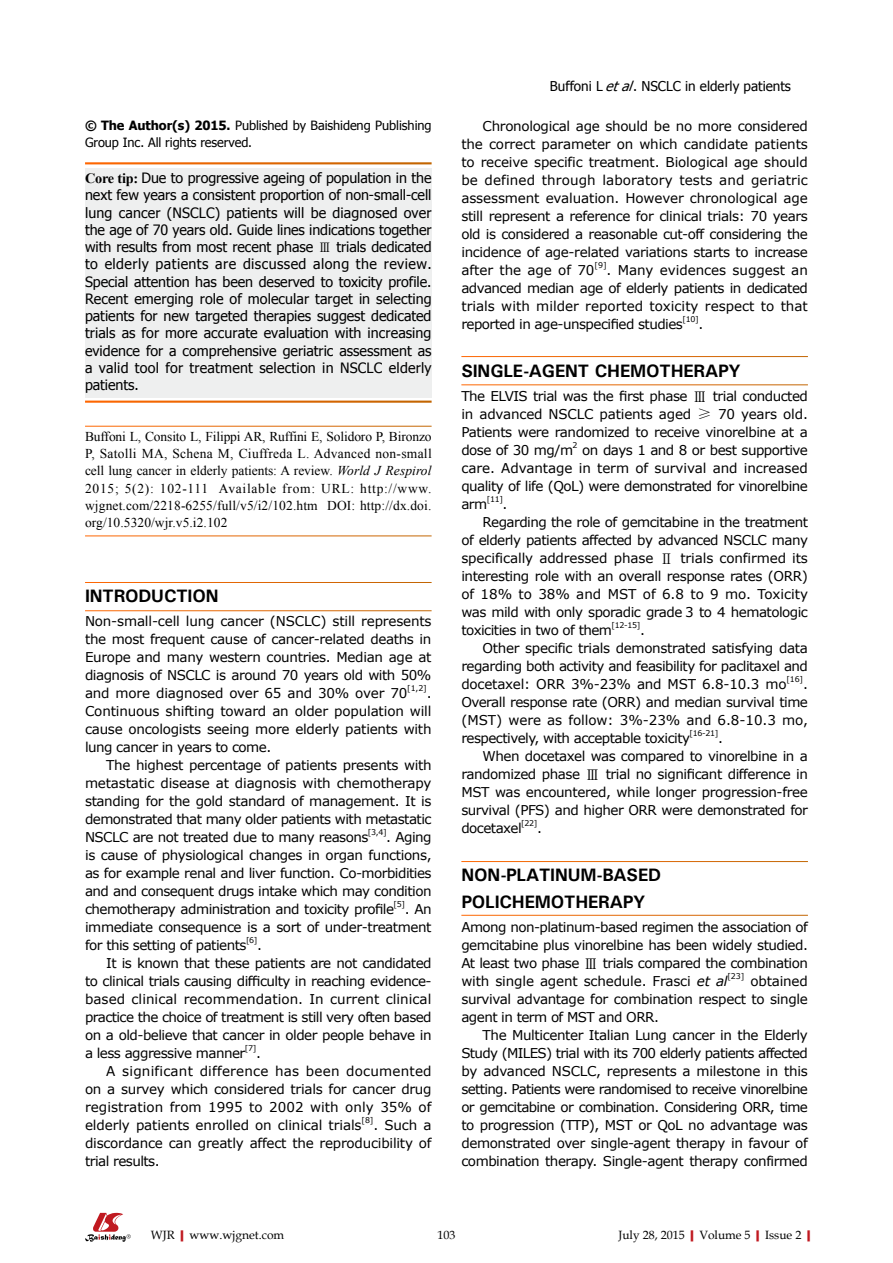
<style>
.page{position:relative;width:893px;height:1263px;background:#fff}
.page>*{position:absolute;margin:0;border:0;box-sizing:border-box;transform-origin:0 0}
.t1{font:700 18px/27px "Univers";letter-spacing:-.01em;color:#000}
.t2{font:14.25px/17.2px "Tahoma";letter-spacing:.015em;color:#000;text-align:justify}
.t3{font:13.5px/18px "Verdana";letter-spacing:-.04em;color:#000;text-align:justify}
.t4{font:13.5px/17.2px "Times New Roman";letter-spacing:.01em;color:#000;text-align:justify}
.t5{font:13.5px "Verdana";letter-spacing:-.01em;color:#000}
.t6{font:13.5px "Verdana";color:#000}
.t7{font:13.5px "Verdana";letter-spacing:-.02em;color:#000}
.t8{font:13.5px "Verdana";letter-spacing:.015em;color:#000}
.t9{font:13.5px "Verdana";letter-spacing:.005em;color:#000}
.t10{font:13.5px "Verdana";letter-spacing:-.015em;color:#000}
.t11{font:13.5px "Tahoma";color:#000}
.t12{font:12.75px/17.2px "Tahoma";letter-spacing:-.005em;color:#000}
.t13{font:12px "Book Antiqua";color:#000}
.t14{font:7.8px "Verdana";letter-spacing:-.04em;color:#000}
.s1{font-weight:700}
.s2{font-family:"Times New Roman";font-weight:700}
.s3{font-family:"Koz Min Pro";font-size:12.75px}
.s4{font-style:italic}
.s5{font-family:"Koz Min Pro";font-size:14.25px}
.s6{font-family:"Sim Sun";font-size:14.25px}
.s7{font-weight:700;color:#c01920}
</style>
<div class="page">
<div style="left:85px;top:168px;width:347px;height:230px;background:#eeefef"></div>
<svg style="left:85px;top:1213px;width:46px;height:29px"></svg>
<p class="t12" style="left:85px;top:116px;width:348px"><span class="s1">© The Author(s) 2015.</span> Published by Baishideng Publishing<br>Group Inc. All rights reserved.</p>
<p class="t2" style="left:85px;top:169px;width:348px"><span class="s2">Core tip:</span> Due to progressive ageing of population in the next few years a consistent proportion of non-small-cell lung cancer (NSCLC) patients will be diagnosed over the age of 70 years old. Guide lines indications together with results from most recent phase <span class="s3">Ⅲ</span> trials dedicated to elderly patients are discussed along the review.<br>Special attention has been deserved to toxicity profile.<br>Recent emerging role of molecular target in selecting patients for new targeted therapies suggest dedicated trials as for more accurate evaluation with increasing evidence for a comprehensive geriatric assessment as a valid tool for treatment selection in NSCLC elderly patients.</p>
<p class="t4" style="left:85px;top:427px;width:348px">Buffoni L, Consito L, Filippi AR, Ruffini E, Solidoro P, Bironzo P, Satolli MA, Schena M, Ciuffreda L. Advanced non-small cell lung cancer in elderly patients: A review. <span class="s4">World J Respirol </span>2015; 5(2): 102-111 Available from: URL: http://www. wjgnet.com/2218-6255/full/v5/i2/102.htm DOI: http://dx.doi. org/10.5320/wjr.v5.i2.102</p>
<h1 class="t1" style="left:85px;top:582px;width:135px">INTRODUCTION</h1>
<p class="t3" style="left:85px;top:612px;width:348px">Non-small-cell lung cancer (NSCLC) still represents the most frequent cause of cancer-related deaths in Europe and many western countries. Median age at diagnosis of NSCLC is around 70 years old with 50% and more diagnosed over 65 and 30% over 70</p>
<p class="t14" style="left:407px;top:683px;width:21px">[1,2]</p>
<p class="t3" style="left:85px;top:684px;width:348px;text-indent:342px">.<br>Continuous shifting toward an older population will cause oncologists seeing more elderly patients with lung cancer in years to come.</p>
<p class="t3" style="left:85px;top:756px;width:348px;text-indent:21px">The highest percentage of patients presents with metastatic disease at diagnosis with chemotherapy standing for the gold standard of management. It is demonstrated that many older patients with metastatic NSCLC are not treated due to many reasons</p>
<p class="t14" style="left:368px;top:827px;width:20px">[3,4]</p>
<p class="t3" style="left:85px;top:828px;width:348px;text-indent:301px">. Aging is cause of physiological changes in organ functions, as for example renal and liver function. Co-morbidities and and consequent drugs intake which may condition chemotherapy administration and toxicity profile</p>
<p class="t14" style="left:394px;top:899px;width:13px">[5]</p>
<p class="t3" style="left:85px;top:900px;width:348px;text-indent:320px">. An immediate consequence is a sort of under-treatment for this setting of patients</p>
<p class="t14" style="left:246px;top:935px;width:13px">[6]</p>
<p class="t3" style="left:257px;top:936px;width:6px">.</p>
<p class="t3" style="left:106px;top:954px;width:327px">It is known that these patients are not candidated</p>
<p class="t3" style="left:85px;top:972px;width:348px">to clinical trials causing difficulty in reaching evidence-</p>
<p class="t6" style="left:85px;top:990px;width:348px">based clinical recommendation. In current clinical</p>
<p class="t3" style="left:85px;top:1008px;width:348px">practice the choice of treatment is still very often based</p>
<p class="t3" style="left:85px;top:1026px;width:348px">on a old-believe that cancer in older people behave in</p>
<p class="t3" style="left:85px;top:1044px;width:162px">a less aggressive manner</p>
<p class="t14" style="left:245px;top:1043px;width:13px">[7]</p>
<p class="t3" style="left:256px;top:1044px;width:6px">.</p>
<p class="t8" style="left:106px;top:1062px;width:327px">A significant difference has been documented</p>
<p class="t7" style="left:85px;top:1080px;width:348px">on a survey which considered trials for cancer drug</p>
<p class="t9" style="left:85px;top:1098px;width:348px">registration from 1995 to 2002 with only 35% of</p>
<p class="t5" style="left:85px;top:1116px;width:278px">elderly patients enrolled on clinical trials</p>
<p class="t14" style="left:362px;top:1115px;width:14px">[8]</p>
<p class="t3" style="left:85px;top:1116px;width:348px;text-indent:288px">. Such a discordance can greatly affect the reproducibility of trial results.</p>
<p class="t11" style="left:550px;top:77px;width:243px">Buffoni L <span class="s4">etal</span>. NSCLC in elderly patients</p>
<p class="t3" style="left:461px;top:117px;width:348px;text-indent:21px">Chronological age should be no more considered the correct parameter on which candidate patients to receive specific treatment. Biological age should be defined through laboratory tests and geriatric assessment evaluation. However chronological age still represent a reference for clinical trials: 70 years old is considered a reasonable cut-off considering the incidence of age-related variations starts to increase after the age of 70</p>
<p class="t14" style="left:594px;top:260px;width:14px">[9]</p>
<p class="t3" style="left:461px;top:261px;width:348px;text-indent:145px">. Many evidences suggest an advanced median age of elderly patients in dedicated trials with milder reported toxicity respect to that reported in age-unspecified studies</p>
<p class="t14" style="left:682px;top:314px;width:18px">[10]</p>
<p class="t3" style="left:698px;top:315px;width:6px">.</p>
<h1 class="t1" style="left:461px;top:357px;width:281px">SINGLE-AGENT CHEMOTHERAPY</h1>
<p class="t3" style="left:461px;top:387px;width:348px">The ELVIS trial was the first phase <span class="s5">Ⅲ</span> trial conducted in advanced NSCLC patients aged <span class="s6">≥</span> 70 years old.<br>Patients were randomized to receive vinorelbine at a dose of 30 mg/m</p>
<p class="t14" style="left:573px;top:440px;width:7px">2</p>
<p class="t3" style="left:461px;top:441px;width:348px;text-indent:121px">on days 1 and 8 or best supportive care. Advantage in term of survival and increased quality of life (QoL) were demonstrated for vinorelbine arm</p>
<p class="t14" style="left:487px;top:494px;width:18px">[11]</p>
<p class="t3" style="left:503px;top:495px;width:6px">.</p>
<p class="t3" style="left:483px;top:513px;width:327px">Regarding the role of gemcitabine in the treatment</p>
<p class="t3" style="left:461px;top:531px;width:348px">of elderly patients affected by advanced NSCLC many</p>
<p class="t5" style="left:461px;top:549px;width:348px">specifically addressed phase <span class="s5">Ⅱ</span> trials confirmed its</p>
<p class="t3" style="left:461px;top:567px;width:348px">interesting role with an overall response rates (ORR)</p>
<p class="t6" style="left:461px;top:585px;width:348px">of 18% to 38% and MST of 6.8 to 9 mo. Toxicity</p>
<p class="t3" style="left:461px;top:603px;width:348px">was mild with only sporadic grade 3 to 4 hematologic</p>
<p class="t3" style="left:461px;top:621px;width:152px">toxicities in two of them</p>
<p class="t14" style="left:612px;top:620px;width:30px">[12-15]</p>
<p class="t3" style="left:640px;top:621px;width:6px">.</p>
<p class="t3" style="left:483px;top:639px;width:327px">Other specific trials demonstrated satisfying data</p>
<p class="t3" style="left:461px;top:657px;width:348px">regarding both activity and feasibility for paclitaxel and</p>
<p class="t10" style="left:461px;top:675px;width:327px">docetaxel: ORR 3%-23% and MST 6.8-10.3 mo</p>
<p class="t14" style="left:786px;top:674px;width:18px">[16]</p>
<p class="t3" style="left:461px;top:675px;width:348px;text-indent:342px">.<br>Overall response rate (ORR) and median survival time (MST) were as follow: 3%-23% and 6.8-10.3 mo, respectively, with acceptable toxicity</p>
<p class="t14" style="left:690px;top:728px;width:30px">[16-21]</p>
<p class="t3" style="left:718px;top:729px;width:6px">.</p>
<p class="t3" style="left:483px;top:747px;width:327px">When docetaxel was compared to vinorelbine in a</p>
<p class="t3" style="left:461px;top:765px;width:348px">randomized phase <span class="s5">Ⅲ</span> trial no significant difference in</p>
<p class="t3" style="left:461px;top:783px;width:348px">MST was encountered, while longer progression-free</p>
<p class="t3" style="left:461px;top:801px;width:348px">survival (PFS) and higher ORR were demonstrated for</p>
<p class="t3" style="left:461px;top:819px;width:62px">docetaxel</p>
<p class="t14" style="left:521px;top:818px;width:18px">[22]</p>
<p class="t3" style="left:537px;top:819px;width:6px">.</p>
<h1 class="t1" style="left:461px;top:861px;width:201px">NON-PLATINUM-BASED<br>POLICHEMOTHERAPY</h1>
<p class="t3" style="left:461px;top:918px;width:348px">Among non-platinum-based regimen the association of gemcitabine plus vinorelbine has been widely studied.<br>At least two phase <span class="s5">Ⅲ</span> trials compared the combination with single agent schedule. Frasci <span class="s4">et al</span></p>
<p class="t14" style="left:727px;top:971px;width:18px">[23]</p>
<p class="t3" style="left:461px;top:972px;width:348px;text-indent:289px">obtained survival advantage for combination respect to single agent in term of MST and ORR.</p>
<p class="t3" style="left:461px;top:1026px;width:348px;text-indent:21px">The Multicenter Italian Lung cancer in the Elderly Study (MILES) trial with its 700 elderly patients affected by advanced NSCLC, represents a milestone in this setting. Patients were randomised to receive vinorelbine or gemcitabine or combination. Considering ORR, time to progression (TTP), MST or QoL no advantage was demonstrated over single-agent therapy in favour of combination therapy. Single-agent therapy confirmed</p>
<p class="t13" style="left:151px;top:1226px;width:135px">WJR<span class="s7">|</span>www.wjgnet.com</p>
<p class="t13" style="left:437px;top:1226px;width:19px">103</p>
<p class="t13" style="left:618px;top:1226px;width:199px">July 28, 2015<span class="s7">|</span>Volume 5<span class="s7">|</span>Issue 2<span class="s7">|</span></p>
</div>
